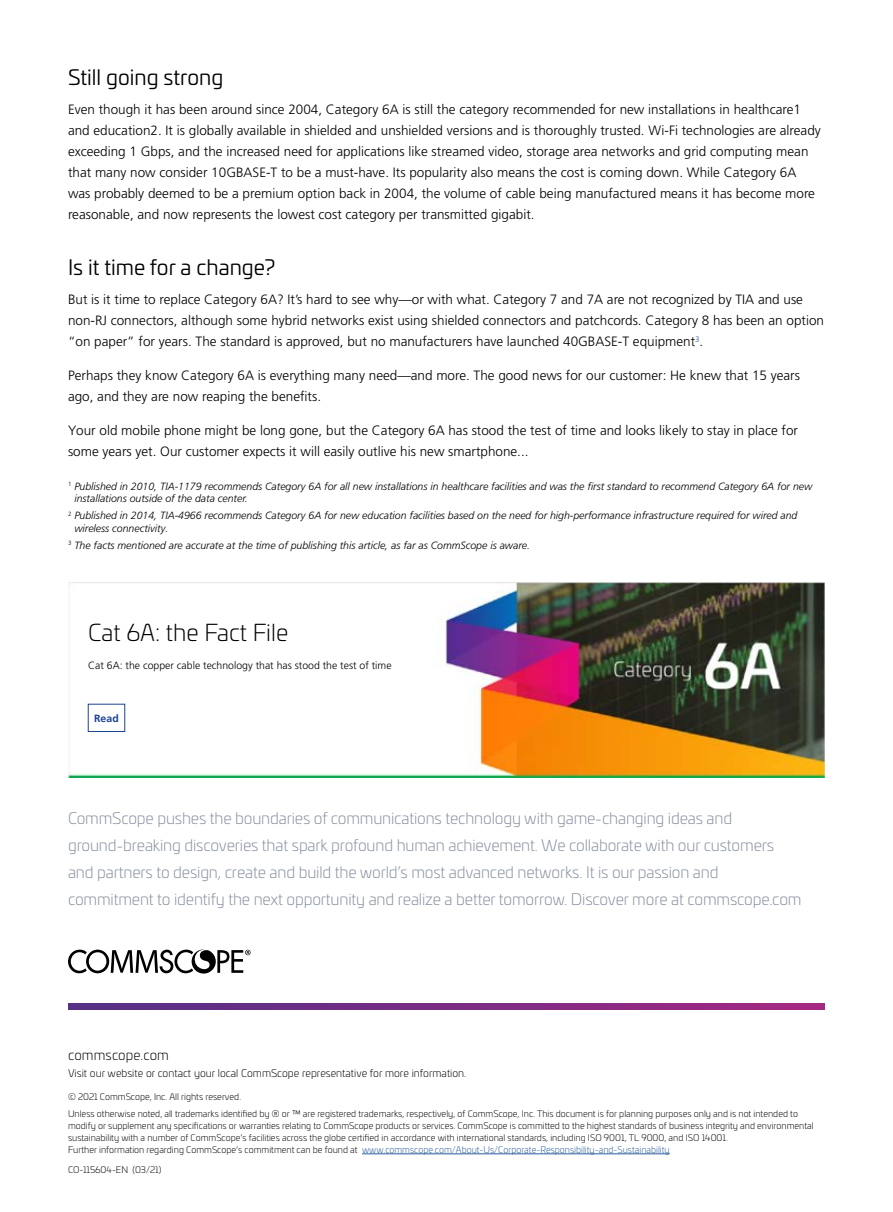
<style>
.page{position:relative;width:893px;height:1212px;background:#fff}
.page>*{position:absolute;margin:0;border:0;box-sizing:border-box;transform-origin:0 0}
.t1{font:300 23.25px "Univia Pro";color:#000}
.t2{font:21px "Univia Pro";color:#000}
.t3{font:300 15.75px/27px "Univia Pro";letter-spacing:-.01em;color:#86909f}
.t4{font:300 13.5px/21px "Frutiger LT Pro";color:#000}
.t5{font:300 13.5px "Univia Pro";letter-spacing:.01em;color:#000}
.t6{font:italic 300 10.5px/12.6px "Frutiger LT Pro";color:#000}
.t7{font:300 10.5px "Univia Pro";color:#000}
.t8{font:300 10.5px "Frutiger LT Pro";color:#000}
.t9{font:700 10.5px "Frutiger LT Pro";color:#1d4295}
.t10{font:300 9px/12px "Univia Pro";color:#000}
.s1{color:#265b9b}
</style>
<div class="page">
<img style="left:68px;top:582px;width:756px;height:196px">
<div style="left:78px;top:612px;width:343px;height:138px;background:#fff"></div>
<div style="left:88px;top:704px;width:37px;height:28px;border:1px solid #1d4295"></div>
<svg style="left:68px;top:949px;width:183px;height:24px"></svg>
<svg style="left:68px;top:1003px;width:757px;height:7px;background:#7b2c83"></svg>
<hr style="left:362px;top:1153px;width:308px;height:1px;background:#265b9b">
<h2 class="t2" style="left:68px;top:62px;width:157px">Still going strong</h2>
<p class="t4" style="left:68px;top:99px;width:754px">Even though it has been around since 2004, Category 6A is still the category recommended for new installations in healthcare1 and education2. It is globally available in shielded and unshielded versions and is thoroughly trusted. Wi-Fi technologies are already exceeding 1 Gbps, and the increased need for applications like streamed video, storage area networks and grid computing mean that many now consider 10GBASE-T to be a must-have. Its popularity also means the cost is coming down. While Category 6A was probably deemed to be a premium option back in 2004, the volume of cable being manufactured means it has become more reasonable, and now represents the lowest cost category per transmitted gigabit.</p>
<h2 class="t2" style="left:68px;top:252px;width:209px">Is it time for a change?</h2>
<p class="t4" style="left:68px;top:289px;width:757px">But is it time to replace Category 6A? It’s hard to see why—or with what. Category 7 and 7A are not recognized by TIA and use non-RJ connectors, although some hybrid networks exist using shielded connectors and patchcords. Category 8 has been an option “on paper” for years. The standard is approved, but no manufacturers have launched 40GBASE-T equipment<sup>3</sup>.</p>
<p class="t4" style="left:68px;top:365px;width:733px">Perhaps they know Category 6A is everything many need—and more. The good news for our customer: He knew that 15 years ago, and they are now reaping the benefits.</p>
<p class="t4" style="left:68px;top:420px;width:731px">Your old mobile phone might be long gone, but the Category 6A has stood the test of time and looks likely to stay in place for some years yet. Our customer expects it will easily outlive his new smartphone...</p>
<p class="t6" style="left:74px;top:480px;width:739px;text-indent:-6px"><sup>1</sup> Published in 2010, TIA-1179 recommends Category 6A for all new installations in healthcare facilities and was the first standard to recommend Category 6A for new installations outside of the data center.</p>
<p class="t6" style="left:74px;top:509px;width:725px;text-indent:-6px"><sup>2</sup> Published in 2014, TIA-4966 recommends Category 6A for new education facilities based on the need for high-performance infrastructure required for wired and wireless connectivity.</p>
<p class="t6" style="left:68px;top:539px;width:463px"><sup>3</sup> The facts mentioned are accurate at the time of publishing this article, as far as CommScope is aware.</p>
<h1 class="t1" style="left:88px;top:616px;width:201px">Cat 6A: the Fact File</h1>
<p class="t8" style="left:88px;top:659px;width:305px">Cat 6A: the copper cable technology that has stood the test of time</p>
<p class="t9" style="left:94px;top:712px;width:26px">Read</p>
<p class="t3" style="left:68px;top:804px;width:735px">CommScope pushes the boundaries of communications technology with game-changing ideas and ground-breaking discoveries that spark profound human achievement. We collaborate with our customers and partners to design, create and build the world’s most advanced networks. It is our passion and commitment to identify the next opportunity and realize a better tomorrow. Discover more at commscope.com</p>
<p class="t5" style="left:68px;top:1045px;width:102px">commscope.com</p>
<p class="t7" style="left:68px;top:1066px;width:400px">Visit our website or contact your local CommScope representative for more information.</p>
<p class="t10" style="left:68px;top:1087px;width:731px;line-height:17.1px">© 2021 CommScope, Inc. All rights reserved.<br>Unless otherwise noted, all trademarks identified by ® or ™ are registered trademarks, respectively, of CommScope, Inc. This document is for planning purposes only and is not intended to</p>
<p class="t10" style="left:68px;top:1119px;width:747px">modify or supplement any specifications or warranties relating to CommScope products or services. CommScope is committed to the highest standards of business integrity and environmental sustainability with a number of CommScope’s facilities across the globe certified in accordance with international standards, including ISO 9001, TL 9000, and ISO 14001.<br>Further information regarding CommScope’s commitment can be found at <span class="s1">www.commscope.com/About-Us/Corporate-Responsibility-and-Sustainability</span></p>
<p class="t10" style="left:68px;top:1163px;width:95px">CO-115604-EN (03/21)</p>
</div>
